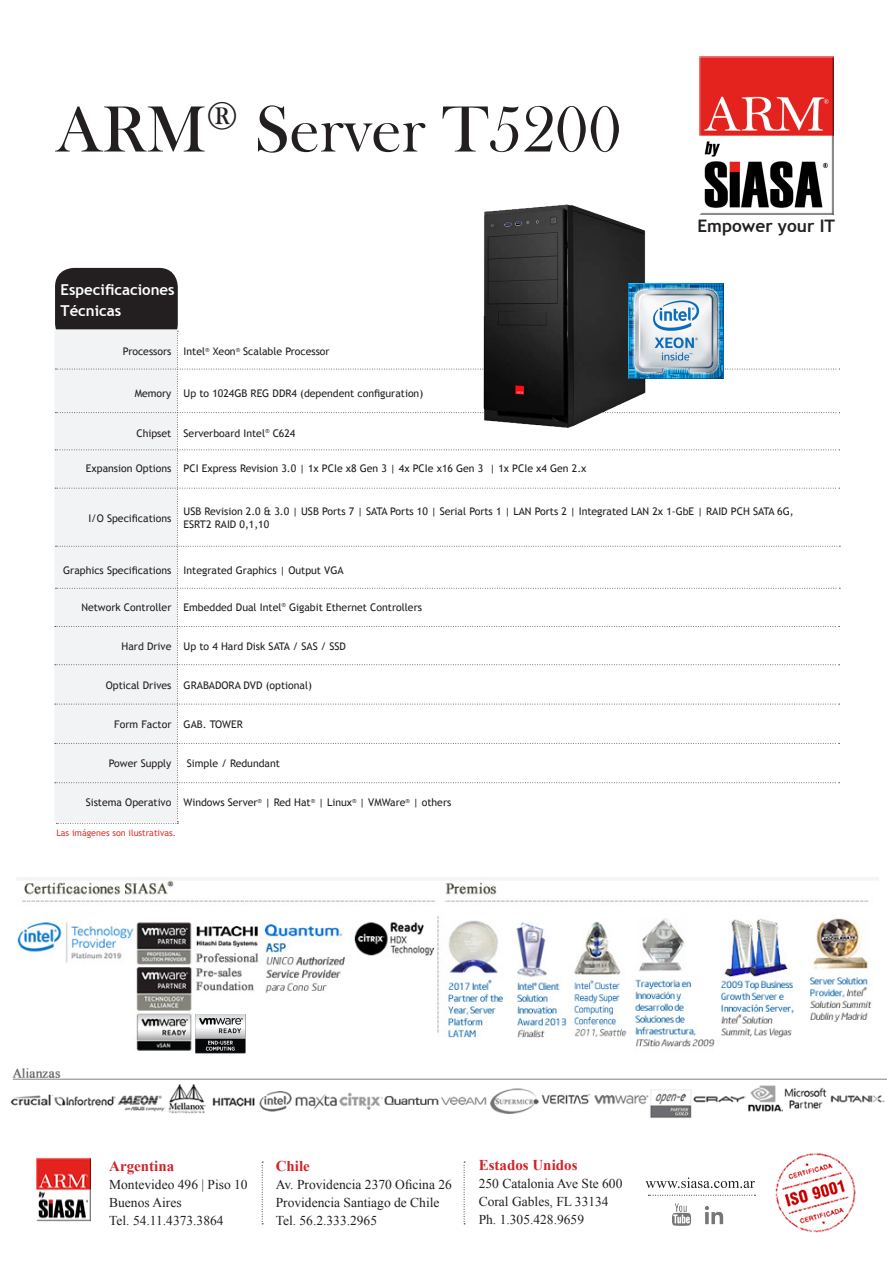
<style>
.page{position:relative;width:893px;height:1263px;background:#fff}
.page>*{position:absolute;margin:0;border:0;box-sizing:border-box;transform-origin:0 0}
.t1{font:67.5px "Bask Old Face";color:#231f20}
.t2{font:700 17.25px "Trebuchet MS";color:#231f20}
.t3{font:700 17.25px "Trebuchet MS";color:#fff}
.t4{font:700 15px "Times New Roman";color:#d1232a}
.t5{font:700 15px "Trebuchet MS";color:#fff}
.t6{font:13.5px "Times New Roman";color:#231f20}
.t7{font:10.5px "Trebuchet MS";color:#231f20}
.t8{font:9px "Trebuchet MS";color:#e23429}
</style>
<div class="page">
<img style="left:700px;top:56px;width:134px;height:159px">
<div style="left:56px;top:269px;width:121px;height:73px;background:#231f20;border-radius:18px"></div>
<div style="left:55px;top:268px;width:123px;height:75px;border:2px solid #231f20;border-radius:18px"></div>
<svg style="left:55px;top:331px;width:785px;height:493px"></svg>
<img style="left:451px;top:204px;width:225px;height:224px">
<img style="left:629px;top:284px;width:94px;height:94px">
<img style="left:16px;top:877px;width:856px;height:174px">
<img style="left:10px;top:1068px;width:876px;height:50px">
<img style="left:775px;top:1153px;width:81px;height:80px">
<img style="left:36px;top:1157px;width:55px;height:65px">
<svg style="left:464px;top:1162px;width:1px;height:62px"></svg>
<svg style="left:262px;top:1162px;width:1px;height:62px"></svg>
<img style="left:705px;top:1206px;width:18px;height:19px">
<img style="left:672px;top:1203px;width:19px;height:23px">
<svg style="left:645px;top:1177px;width:110px;height:11px"></svg>
<svg style="left:648px;top:1195px;width:107px;height:1px"></svg>
<img style="left:195px;top:1014px;width:51px;height:40px">
<p class="t1" style="left:56px;top:92px;width:567px">ARM<sup>®</sup> Server T5200</p>
<p class="t2" style="left:697px;top:215px;width:139px">Empower your IT</p>
<p class="t5" style="left:60px;top:281px;width:116px">Especificaciones</p>
<p class="t5" style="left:60px;top:302px;width:62px">Técnicas</p>
<p class="t7" style="left:123px;top:345px;width:50px">Processors</p>
<p class="t7" style="left:184px;top:345px;width:148px">Intel<sup>®</sup> Xeon<sup>®</sup> Scalable Processor</p>
<p class="t7" style="left:135px;top:387px;width:38px">Memory</p>
<p class="t7" style="left:184px;top:387px;width:241px">Up to 1024GB REG DDR4 (dependent configuration)</p>
<p class="t7" style="left:136px;top:427px;width:36px">Chipset</p>
<p class="t7" style="left:184px;top:427px;width:113px">Serverboard Intel<sup>®</sup> C624</p>
<p class="t7" style="left:86px;top:462px;width:87px">Expansion Options</p>
<p class="t7" style="left:184px;top:462px;width:404px">PCI Express Revision 3.0 | 1x PCIe x8 Gen 3 | 4x PCIe x16 Gen 3 | 1x PCIe x4 Gen 2.x</p>
<p class="t7" style="left:88px;top:512px;width:85px">I/O Specifications</p>
<p class="t3" style="left:62px;top:286px;width:72px">Técnicas</p>
<p class="t7" style="left:184px;top:505px;width:612px">USB Revision 2.0 &amp; 3.0 | USB Ports 7 | SATA Ports 10 | Serial Ports 1 | LAN Ports 2 | Integrated LAN 2x 1-GbE | RAID PCH SATA 6G,</p>
<p class="t7" style="left:184px;top:518px;width:87px">ESRT2 RAID 0,1,10</p>
<p class="t7" style="left:63px;top:564px;width:110px">Graphics Specifications</p>
<p class="t7" style="left:184px;top:564px;width:162px">Integrated Graphics | Output VGA</p>
<p class="t7" style="left:81px;top:601px;width:92px">Network Controller</p>
<p class="t7" style="left:184px;top:601px;width:240px">Embedded Dual Intel<sup>®</sup> Gigabit Ethernet Controllers</p>
<p class="t7" style="left:122px;top:640px;width:51px">Hard Drive</p>
<p class="t7" style="left:184px;top:640px;width:164px">Up to 4 Hard Disk SATA / SAS / SSD</p>
<p class="t7" style="left:106px;top:679px;width:67px">Optical Drives</p>
<p class="t7" style="left:184px;top:679px;width:130px">GRABADORA DVD (optional)</p>
<p class="t7" style="left:114px;top:718px;width:59px">Form Factor</p>
<p class="t7" style="left:184px;top:718px;width:61px">GAB. TOWER</p>
<p class="t7" style="left:109px;top:757px;width:64px">Power Supply</p>
<p class="t7" style="left:187px;top:757px;width:95px">Simple / Redundant</p>
<p class="t7" style="left:86px;top:796px;width:87px">Sistema Operativo</p>
<p class="t7" style="left:184px;top:796px;width:269px">Windows Server<sup>®</sup> | Red Hat<sup>®</sup> | Linux<sup>®</sup> | VMWare<sup>®</sup> | others</p>
<p class="t8" style="left:56px;top:827px;width:121px">Las imágenes son ilustrativas.</p>
<p class="t4" style="left:109px;top:1155px;width:66px">Argentina</p>
<p class="t6" style="left:109px;top:1175px;width:140px">Montevideo 496 | Piso 10</p>
<p class="t6" style="left:109px;top:1193px;width:74px">Buenos Aires</p>
<p class="t6" style="left:109px;top:1211px;width:116px">Tel. 54.11.4373.3864</p>
<p class="t4" style="left:276px;top:1155px;width:36px">Chile</p>
<p class="t6" style="left:276px;top:1175px;width:178px">Av. Providencia 2370 Oficina 26</p>
<p class="t6" style="left:276px;top:1193px;width:165px">Providencia Santiago de Chile</p>
<p class="t6" style="left:276px;top:1211px;width:103px">Tel. 56.2.333.2965</p>
<p class="t4" style="left:479px;top:1155px;width:100px">Estados Unidos</p>
<p class="t6" style="left:479px;top:1175px;width:145px">250 Catalonia Ave Ste 600</p>
<p class="t6" style="left:479px;top:1193px;width:131px">Coral Gables, FL 33134</p>
<p class="t6" style="left:479px;top:1211px;width:107px">Ph. 1.305.428.9659</p>
</div>
